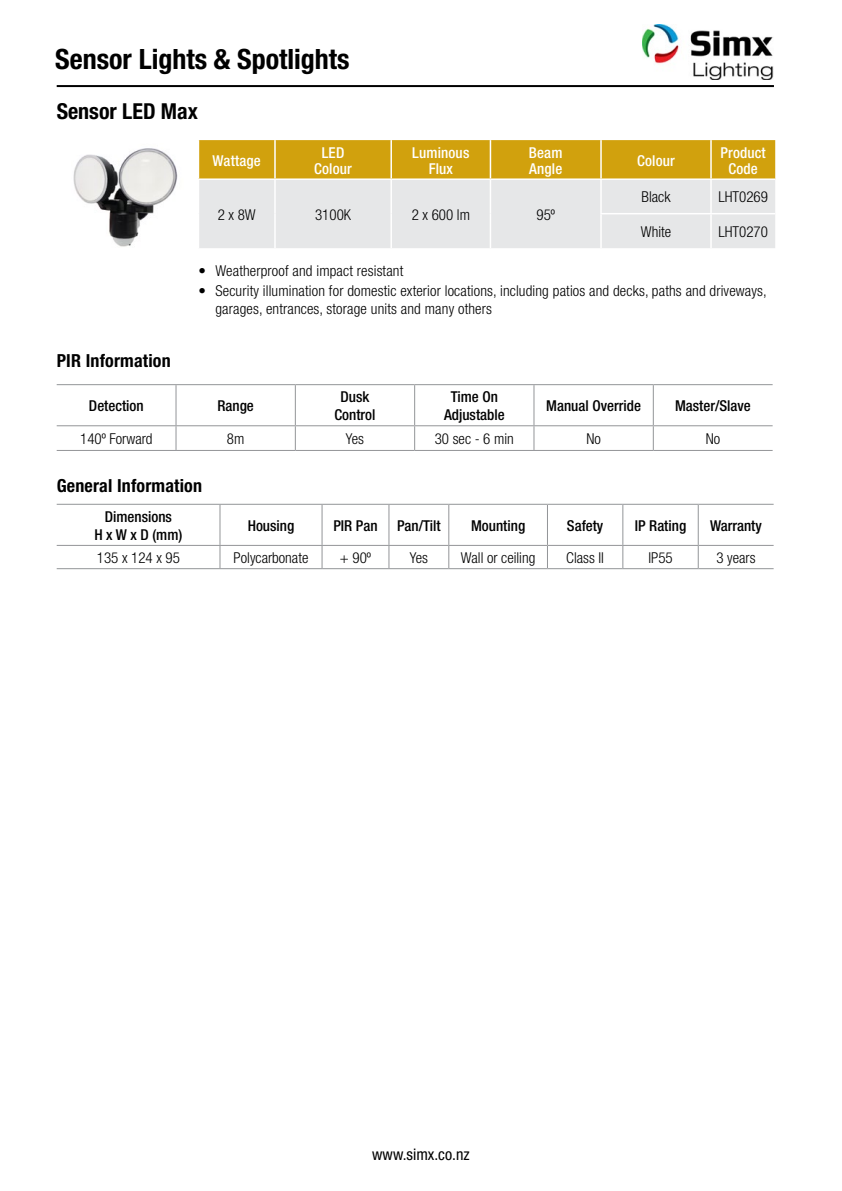
<style>
.page{position:relative;width:842px;height:1191px;background:#fff}
.page>*{position:absolute;margin:0;border:0;box-sizing:border-box;transform-origin:0 0}
.t1{font:700 condensed 28px "Helvetica Neue";color:#000}
.t2{font:700 condensed 22px "Helvetica Neue";color:#000}
.t3{font:700 condensed 18px "Helvetica Neue";letter-spacing:.01em;color:#000}
.t4{font:condensed 16px "Helvetica Neue";color:#000}
.t5{font:300 condensed 15px/18px "Helvetica Neue";letter-spacing:.01em;color:#000}
.t6{font:500 condensed 15px/18px "Helvetica Neue";color:#000;text-align:center}
.t7{font:500 condensed 15px/16px "Helvetica Neue";letter-spacing:.01em;color:#fff;text-align:center}
</style>
<div class="page">
<hr style="left:57px;top:85px;width:717px;height:2px;background:#000">
<hr style="left:219px;top:505px;width:1px;height:40px;background:#939598">
<hr style="left:322px;top:505px;width:1px;height:40px;background:#939598">
<hr style="left:547px;top:505px;width:1px;height:40px;background:#939598">
<hr style="left:622px;top:505px;width:1px;height:40px;background:#939598">
<hr style="left:698px;top:505px;width:1px;height:40px;background:#939598">
<svg style="left:219px;top:546px;width:1px;height:22px"></svg>
<svg style="left:322px;top:546px;width:1px;height:22px"></svg>
<svg style="left:547px;top:546px;width:1px;height:22px"></svg>
<svg style="left:622px;top:546px;width:1px;height:22px"></svg>
<svg style="left:698px;top:546px;width:1px;height:22px"></svg>
<hr style="left:57px;top:504px;width:163px;height:1px;background:#939598">
<hr style="left:220px;top:504px;width:102px;height:1px;background:#939598">
<hr style="left:322px;top:504px;width:67px;height:1px;background:#939598">
<hr style="left:388px;top:505px;width:1px;height:40px;background:#939598">
<hr style="left:449px;top:504px;width:98px;height:1px;background:#939598">
<hr style="left:448px;top:505px;width:1px;height:40px;background:#939598">
<hr style="left:547px;top:504px;width:76px;height:1px;background:#939598">
<hr style="left:623px;top:504px;width:75px;height:1px;background:#939598">
<hr style="left:698px;top:504px;width:76px;height:1px;background:#939598">
<svg style="left:388px;top:546px;width:1px;height:22px"></svg>
<svg style="left:448px;top:546px;width:1px;height:22px"></svg>
<hr style="left:389px;top:504px;width:60px;height:1px;background:#939598">
<hr style="left:57px;top:545px;width:163px;height:1px;background:#939598">
<hr style="left:220px;top:545px;width:102px;height:1px;background:#939598">
<hr style="left:322px;top:545px;width:67px;height:1px;background:#939598">
<hr style="left:389px;top:545px;width:60px;height:1px;background:#939598">
<hr style="left:449px;top:545px;width:98px;height:1px;background:#939598">
<hr style="left:547px;top:545px;width:76px;height:1px;background:#939598">
<hr style="left:623px;top:545px;width:75px;height:1px;background:#939598">
<hr style="left:698px;top:545px;width:76px;height:1px;background:#939598">
<hr style="left:57px;top:568px;width:163px;height:1px;background:#939598">
<hr style="left:220px;top:568px;width:102px;height:1px;background:#939598">
<hr style="left:322px;top:568px;width:67px;height:1px;background:#939598">
<hr style="left:389px;top:568px;width:60px;height:1px;background:#939598">
<hr style="left:449px;top:568px;width:98px;height:1px;background:#939598">
<hr style="left:547px;top:568px;width:76px;height:1px;background:#939598">
<hr style="left:623px;top:568px;width:75px;height:1px;background:#939598">
<hr style="left:698px;top:568px;width:76px;height:1px;background:#939598">
<hr style="left:176px;top:385px;width:1px;height:40px;background:#939598">
<hr style="left:295px;top:385px;width:1px;height:40px;background:#939598">
<hr style="left:414px;top:385px;width:1px;height:40px;background:#939598">
<hr style="left:533px;top:385px;width:1px;height:40px;background:#939598">
<hr style="left:653px;top:385px;width:1px;height:40px;background:#939598">
<svg style="left:176px;top:426px;width:1px;height:24px"></svg>
<svg style="left:295px;top:426px;width:1px;height:24px"></svg>
<svg style="left:414px;top:426px;width:1px;height:24px"></svg>
<svg style="left:533px;top:426px;width:1px;height:24px"></svg>
<svg style="left:653px;top:426px;width:1px;height:24px"></svg>
<hr style="left:57px;top:384px;width:119px;height:1px;background:#939598">
<hr style="left:176px;top:384px;width:119px;height:1px;background:#939598">
<hr style="left:415px;top:384px;width:119px;height:1px;background:#939598">
<hr style="left:534px;top:384px;width:119px;height:1px;background:#939598">
<hr style="left:653px;top:384px;width:120px;height:1px;background:#939598">
<hr style="left:57px;top:425px;width:119px;height:1px;background:#939598">
<hr style="left:176px;top:425px;width:119px;height:1px;background:#939598">
<hr style="left:415px;top:425px;width:119px;height:1px;background:#939598">
<hr style="left:534px;top:425px;width:119px;height:1px;background:#939598">
<hr style="left:653px;top:425px;width:120px;height:1px;background:#939598">
<hr style="left:57px;top:450px;width:119px;height:1px;background:#939598">
<hr style="left:176px;top:450px;width:119px;height:1px;background:#939598">
<hr style="left:415px;top:450px;width:119px;height:1px;background:#939598">
<hr style="left:534px;top:450px;width:119px;height:1px;background:#939598">
<hr style="left:653px;top:450px;width:120px;height:1px;background:#939598">
<hr style="left:295px;top:384px;width:120px;height:1px;background:#939598">
<hr style="left:295px;top:425px;width:120px;height:1px;background:#939598">
<hr style="left:295px;top:450px;width:120px;height:1px;background:#939598">
<svg style="left:199px;top:140px;width:576px;height:108px;background:#dece9a"></svg>
<hr style="left:274px;top:140px;width:2px;height:38px;background:#fff">
<hr style="left:390px;top:140px;width:2px;height:38px;background:#fff">
<hr style="left:490px;top:140px;width:1px;height:38px;background:#fff">
<hr style="left:600px;top:140px;width:2px;height:38px;background:#fff">
<hr style="left:710px;top:140px;width:2px;height:38px;background:#fff">
<hr style="left:198px;top:178px;width:77px;height:2px;background:#fff">
<hr style="left:390px;top:180px;width:2px;height:34px;background:#fff">
<hr style="left:490px;top:180px;width:1px;height:34px;background:#fff">
<hr style="left:601px;top:178px;width:110px;height:2px;background:#fff">
<hr style="left:600px;top:180px;width:2px;height:33px;background:#fff">
<hr style="left:711px;top:178px;width:64px;height:2px;background:#fff">
<hr style="left:710px;top:180px;width:2px;height:33px;background:#fff">
<hr style="left:390px;top:214px;width:2px;height:34px;background:#fff">
<hr style="left:490px;top:214px;width:1px;height:34px;background:#fff">
<hr style="left:600px;top:213px;width:111px;height:1px;background:#fff">
<hr style="left:600px;top:214px;width:2px;height:34px;background:#fff">
<hr style="left:711px;top:213px;width:64px;height:1px;background:#fff">
<hr style="left:710px;top:214px;width:2px;height:34px;background:#fff">
<hr style="left:275px;top:178px;width:116px;height:2px;background:#fff">
<hr style="left:274px;top:180px;width:2px;height:34px;background:#fff">
<hr style="left:391px;top:178px;width:99px;height:2px;background:#fff">
<hr style="left:490px;top:178px;width:111px;height:2px;background:#fff">
<hr style="left:274px;top:214px;width:2px;height:34px;background:#fff">
<img style="left:73px;top:148px;width:105px;height:99px">
<img style="left:643px;top:25px;width:131px;height:54px">
<h1 class="t1" style="left:55px;top:42px;width:296px">Sensor Lights &amp; Spotlights</h1>
<h2 class="t2" style="left:57px;top:98px;width:143px">Sensor LED Max</h2>
<p class="t7" style="left:213px;top:152px;width:50px">Wattage</p>
<p class="t7" style="left:314px;top:144px;width:39px">LED<br>Colour</p>
<p class="t7" style="left:412px;top:144px;width:59px">Luminous<br>Flux</p>
<p class="t7" style="left:529px;top:144px;width:35px;text-align:left">Beam<br>Angle</p>
<p class="t7" style="left:637px;top:152px;width:39px">Colour</p>
<p class="t7" style="left:720px;top:144px;width:47px">Product<br>Code</p>
<p class="t5" style="left:218px;top:205px;width:39px">2 x 8W</p>
<p class="t5" style="left:315px;top:205px;width:38px">3100K</p>
<p class="t5" style="left:412px;top:205px;width:60px">2 x 600 lm</p>
<p class="t5" style="left:536px;top:205px;width:20px">95º</p>
<p class="t5" style="left:642px;top:188px;width:30px">Black</p>
<p class="t5" style="left:718px;top:188px;width:51px">LHT0269</p>
<p class="t5" style="left:641px;top:222px;width:32px">White</p>
<p class="t5" style="left:718px;top:222px;width:51px">LHT0270</p>
<p class="t3" style="left:57px;top:350px;width:116px">PIR Information</p>
<p class="t5" style="left:198px;top:261px;width:206px">• Weatherproof and impact resistant</p>
<p class="t5" style="left:215px;top:281px;width:553px;text-indent:-17px">• Security illumination for domestic exterior locations, including patios and decks, paths and driveways, garages, entrances, storage units and many others</p>
<p class="t6" style="left:89px;top:396px;width:56px">Detection</p>
<p class="t6" style="left:217px;top:396px;width:38px">Range</p>
<p class="t6" style="left:334px;top:387px;width:43px">Dusk<br>Control</p>
<p class="t6" style="left:444px;top:387px;width:62px">Time On<br>Adjustable</p>
<p class="t6" style="left:546px;top:396px;width:96px">Manual Override</p>
<p class="t6" style="left:675px;top:396px;width:77px">Master/Slave</p>
<p class="t5" style="left:80px;top:430px;width:74px">140º Forward</p>
<p class="t5" style="left:227px;top:430px;width:19px">8m</p>
<p class="t5" style="left:346px;top:430px;width:20px">Yes</p>
<p class="t5" style="left:435px;top:430px;width:81px">30 sec - 6 min</p>
<p class="t5" style="left:586px;top:430px;width:16px">No</p>
<p class="t5" style="left:706px;top:430px;width:16px">No</p>
<p class="t3" style="left:57px;top:474px;width:147px">General Information</p>
<p class="t6" style="left:94px;top:507px;width:89px">Dimensions<br>H x W x D (mm)</p>
<p class="t6" style="left:248px;top:516px;width:48px">Housing</p>
<p class="t6" style="left:333px;top:516px;width:46px">PIR Pan</p>
<p class="t6" style="left:397px;top:516px;width:45px">Pan/Tilt</p>
<p class="t6" style="left:471px;top:516px;width:56px">Mounting</p>
<p class="t6" style="left:567px;top:516px;width:38px">Safety</p>
<p class="t6" style="left:635px;top:516px;width:53px">IP Rating</p>
<p class="t6" style="left:710px;top:516px;width:53px">Warranty</p>
<p class="t5" style="left:97px;top:548px;width:85px">135 x 124 x 95</p>
<p class="t5" style="left:234px;top:548px;width:76px">Polycarbonate</p>
<p class="t5" style="left:340px;top:548px;width:33px">+ 90º</p>
<p class="t5" style="left:410px;top:548px;width:20px">Yes</p>
<p class="t5" style="left:461px;top:548px;width:76px">Wall or ceiling</p>
<p class="t5" style="left:566px;top:548px;width:39px">Class II</p>
<p class="t5" style="left:648px;top:548px;width:26px">IP55</p>
<p class="t5" style="left:716px;top:548px;width:41px">3 years</p>
<p class="t4" style="left:372px;top:1145px;width:99px">www.simx.co.nz</p>
</div>
